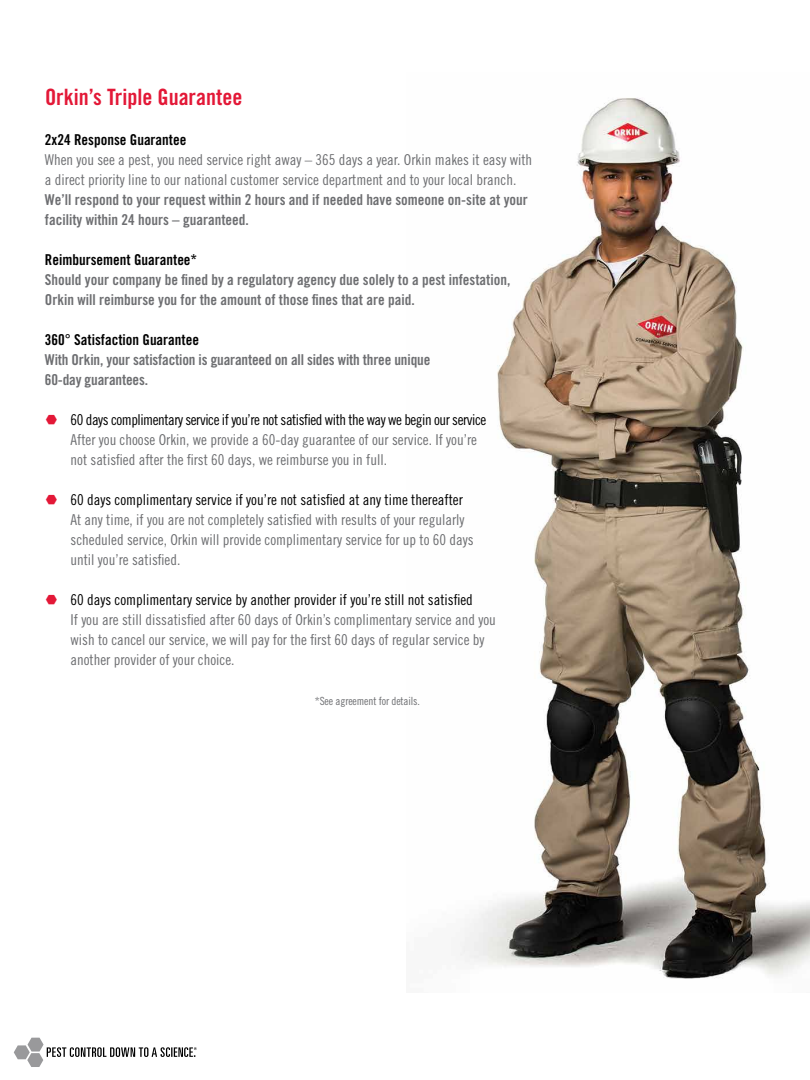
<style>
.page{position:relative;width:810px;height:1080px;background:#fff}
.page>*{position:absolute;margin:0;border:0;box-sizing:border-box;transform-origin:0 0}
.t1{font:22.5px "Trade Gothic LT Std Bd Cn 20";color:#e31837}
.t2{font:15px/20px "Trade Gothic LT Std Cn 18";color:#6d6e71}
.t3{font:15px/20px "Trade Gothic LT Std Bd Cn 20";color:#6d6e71}
.t4{font:15px "Trade Gothic LT Std Cn 18";color:#000}
.t5{font:15px "Trade Gothic LT Std Cn 18";letter-spacing:-.03em;color:#000}
.t6{font:15px "Trade Gothic LT Std Bd Cn 20";color:#000}
.t7{font:11.25px "Trade Gothic LT Std Cn 18";letter-spacing:-.01em;color:#6d6e71}
</style>
<div class="page">
<img style="left:460px;top:98px;width:350px;height:881px">
<svg style="left:14px;top:1038px;width:183px;height:29px"></svg>
<h1 class="t1" style="left:45px;top:83px;width:199px">Orkin’s Triple Guarantee</h1>
<p class="t6" style="left:45px;top:130px;width:143px">2x24 Response Guarantee</p>
<p class="t2" style="left:45px;top:149px;width:489px">When you see a pest, you need service right away – 365 days a year. Orkin makes it easy with a direct priority line to our national customer service department and to your local branch.</p>
<p class="t3" style="left:45px;top:189px;width:485px">We’ll respond to your request within 2 hours and if needed have someone on-site at your facility within 24 hours – guaranteed.</p>
<p class="t6" style="left:45px;top:250px;width:154px">Reimbursement Guarantee*</p>
<p class="t3" style="left:45px;top:269px;width:467px">Should your company be fined by a regulatory agency due solely to a pest infestation,<br>Orkin will reimburse you for the amount of those fines that are paid.</p>
<p class="t6" style="left:45px;top:330px;width:156px">360° Satisfaction Guarantee</p>
<p class="t3" style="left:45px;top:349px;width:387px">With Orkin, your satisfaction is guaranteed on all sides with three unique<br>60-day guarantees.</p>
<p class="t5" style="left:71px;top:411px;width:417px">60 days complimentary service if you’re not satisfied with the way we begin our service</p>
<p class="t2" style="left:71px;top:429px;width:408px">After you choose Orkin, we provide a 60-day guarantee of our service. If you’re not satisfied after the first 60 days, we reimburse you in full.</p>
<p class="t4" style="left:71px;top:491px;width:394px">60 days complimentary service if you’re not satisfied at any time thereafter</p>
<p class="t2" style="left:71px;top:509px;width:405px">At any time, if you are not completely satisfied with results of your regularly scheduled service, Orkin will provide complimentary service for up to 60 days until you’re satisfied.</p>
<p class="t4" style="left:71px;top:591px;width:404px">60 days complimentary service by another provider if you’re still not satisfied</p>
<p class="t2" style="left:71px;top:609px;width:427px">If you are still dissatisfied after 60 days of Orkin’s complimentary service and you wish to cancel our service, we will pay for the first 60 days of regular service by another provider of your choice.</p>
<p class="t7" style="left:315px;top:694px;width:107px">*See agreement for details.</p>
</div>
